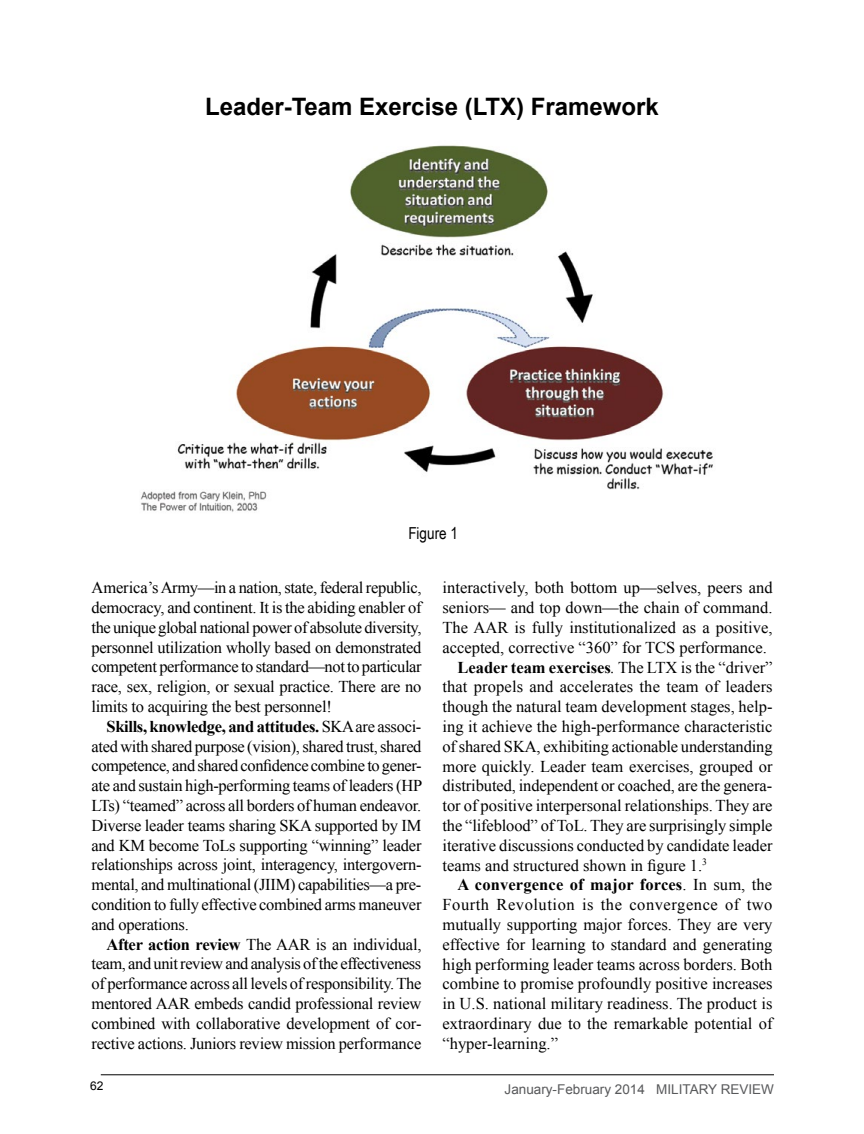
<style>
.page{position:relative;width:864px;height:1134px;background:#fff}
.page>*{position:absolute;margin:0;border:0;box-sizing:border-box;transform-origin:0 0}
.t1{font:700 24px "Arial";color:#000}
.t2{font:16.5px/19.8px "Times New Roman";color:#000;text-align:justify}
.t3{font:700 16.5px "Times New Roman";letter-spacing:.01em;color:#000}
.t4{font:16.5px "Times New Roman";letter-spacing:.035em;color:#000}
.t5{font:16.5px "Arial Narrow";color:#000}
.t6{font:13.5px "Arial";color:#58595b}
.t7{font:12px "Arial";color:#000}
.s1{font-weight:700}
.s2{font-weight:400;font-style:italic}
.s3{font-weight:400}
</style>
<div class="page">
<hr style="left:101px;top:1075px;width:673px;height:1px;background:#000">
<img style="left:141px;top:145px;width:572px;height:367px">
<h1 class="t1" style="left:205px;top:91px;width:455px">Leader-Team Exercise (LTX) Framework</h1>
<p class="t5" style="left:408px;top:521px;width:51px">Figure 1</p>
<p class="t2" style="left:92px;top:577px;width:332px">America’s Army—in a nation, state, federal republic, democracy, and continent. It is the abiding enabler of the unique global national power of absolute diversity, personnel utilization wholly based on demonstrated competent performance to standard—not to particular race, sex, religion, or sexual practice. There are no limits to acquiring the best personnel!</p>
<p class="t2" style="left:92px;top:716px;width:332px;text-indent:15px"><span class="s1">Skills, knowledge, and attitudes.</span> SKA are associ&shy;ated with shared purpose (vision), shared trust, shared competence, and shared confidence combine to gener&shy;ate and sustain high-performing teams of leaders (HP LTs) “teamed” across all borders of human endeavor.<br>Diverse leader teams sharing SKA supported by IM and KM become ToLs supporting “winning” leader relationships across joint, interagency, intergovern&shy;mental, and multinational (JIIM) capabilities—a pre&shy;condition to fully effective combined arms maneuver and operations.</p>
<p class="t2" style="left:92px;top:934px;width:332px;text-indent:15px"><span class="s1">After action review</span> The AAR is an individual, team, and unit review and analysis of the effectiveness of performance across all levels of responsibility. The mentored AAR embeds candid professional review combined with collaborative development of cor&shy;rective actions. Juniors review mission performance</p>
<p class="t2" style="left:443px;top:578px;width:332px">interactively, both bottom up—selves, peers and</p>
<p class="t2" style="left:443px;top:598px;width:332px">seniors— and top down—the chain of command.</p>
<p class="t2" style="left:443px;top:617px;width:331px">The AAR is fully institutionalized as a positive,</p>
<p class="t2" style="left:443px;top:637px;width:326px">accepted, corrective “360” for TCS performance.</p>
<p class="t3" style="left:458px;top:656px;width:317px">Leader team exercises<span class="s2">.</span> <span class="s3">The LTX is the “driver”</span></p>
<p class="t2" style="left:443px;top:677px;width:332px">that propels and accelerates the team of leaders</p>
<p class="t2" style="left:443px;top:697px;width:332px">though the natural team development stages, help-</p>
<p class="t2" style="left:443px;top:716px;width:332px">ing it achieve the high-performance characteristic</p>
<p class="t2" style="left:443px;top:736px;width:332px">of shared SKA, exhibiting actionable understanding</p>
<p class="t2" style="left:443px;top:756px;width:332px">more quickly. Leader team exercises, grouped or</p>
<p class="t2" style="left:443px;top:776px;width:331px">distributed, independent or coached, are the genera-</p>
<p class="t2" style="left:443px;top:796px;width:332px">tor of positive interpersonal relationships. They are</p>
<p class="t2" style="left:443px;top:815px;width:331px">the “lifeblood” of ToL. They are surprisingly simple</p>
<p class="t2" style="left:443px;top:835px;width:332px">iterative discussions conducted by candidate leader</p>
<p class="t2" style="left:443px;top:855px;width:266px">teams and structured shown in figure 1.<sup>3</sup></p>
<p class="t3" style="left:458px;top:874px;width:316px">A convergence of major forces<span class="s3">. In sum, the</span></p>
<p class="t4" style="left:443px;top:894px;width:332px">Fourth Revolution is the convergence of two</p>
<p class="t2" style="left:443px;top:914px;width:332px">mutually supporting major forces. They are very</p>
<p class="t2" style="left:443px;top:934px;width:332px">effective for learning to standard and generating</p>
<p class="t2" style="left:443px;top:954px;width:331px">high performing leader teams across borders. Both</p>
<p class="t2" style="left:443px;top:974px;width:331px">combine to promise profoundly positive increases</p>
<p class="t2" style="left:443px;top:994px;width:332px">in U.S. national military readiness. The product is</p>
<p class="t2" style="left:443px;top:1013px;width:332px">extraordinary due to the remarkable potential of</p>
<p class="t2" style="left:443px;top:1033px;width:117px">“hyper-learning.”</p>
<p class="t7" style="left:90px;top:1078px;width:15px">62</p>
<p class="t6" style="left:505px;top:1080px;width:271px">January-February 2014 MILITARY REVIEW</p>
</div>
